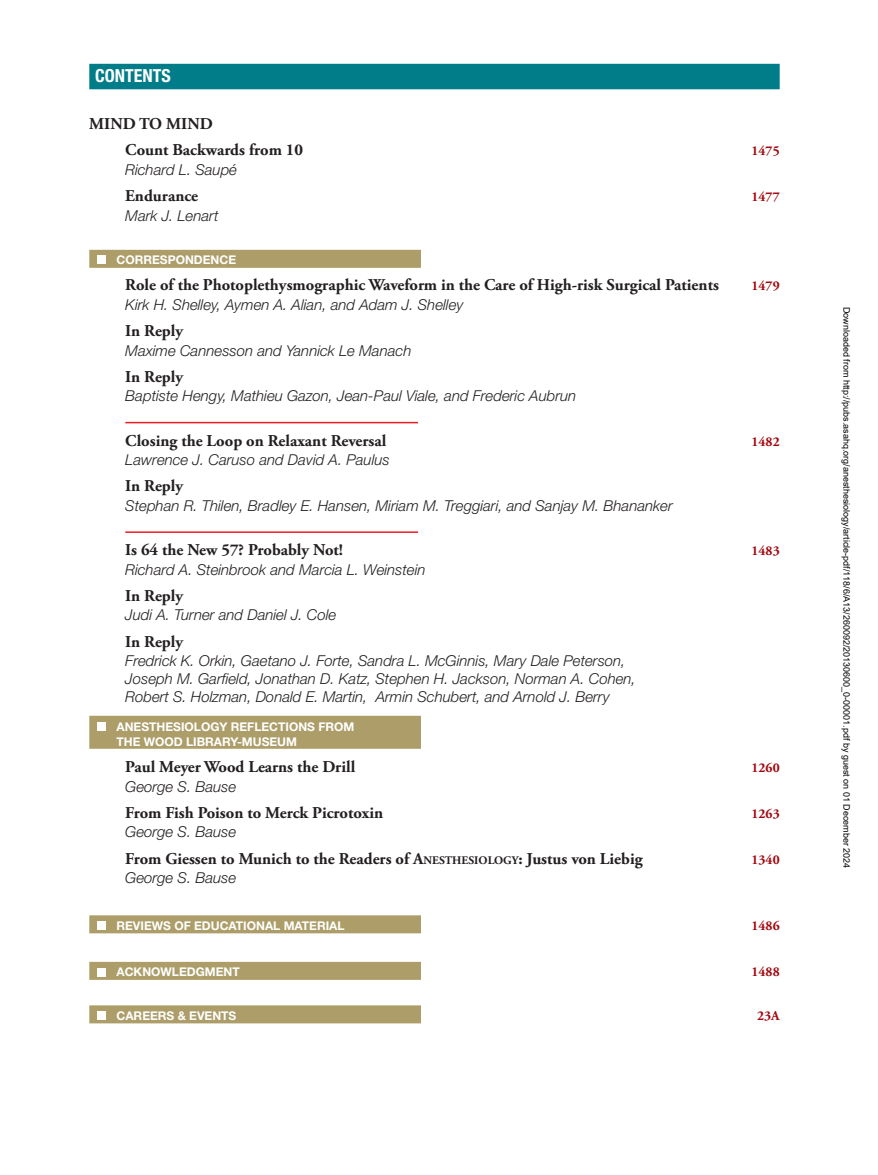
<style>
.page{position:relative;width:878px;height:1175px;background:#fff}
.page>*{position:absolute;margin:0;border:0;box-sizing:border-box;transform-origin:0 0}
.t1{font:700 condensed 18px "Helvetica Neue";color:#fff}
.t2{font:700 16.5px/26.2px "Adobe Garamond Pro";color:#231f20}
.t3{font:italic 300 15px/18px "Helvetica Neue";color:#231f20}
.t4{font:700 13.5px "Adobe Garamond Pro";color:#a1080f}
.t5{font:700 12px/15px "Helvetica Neue";color:#fff}
.t6{font:9px "Arial";color:#000}
.s1{font-size:11.55px}
</style>
<div class="page">
<div style="left:89px;top:64px;width:690px;height:25px;background:#007d88"></div>
<div style="left:89px;top:250px;width:332px;height:18px;background:#ac9d69"></div>
<hr style="left:125px;top:422px;width:293px;height:1px;background:#ee1d23">
<hr style="left:125px;top:531px;width:293px;height:2px;background:#ee1d23">
<div style="left:89px;top:715px;width:332px;height:33px;background:#ac9d69"></div>
<div style="left:89px;top:915px;width:332px;height:18px;background:#ac9d69"></div>
<div style="left:89px;top:961px;width:332px;height:18px;background:#ac9d69"></div>
<div style="left:89px;top:1005px;width:332px;height:18px;background:#ac9d69"></div>
<div style="left:98px;top:256px;width:8px;height:8px;background:#fff"></div>
<div style="left:98px;top:722px;width:8px;height:8px;background:#fff"></div>
<div style="left:98px;top:921px;width:8px;height:8px;background:#fff"></div>
<div style="left:98px;top:967px;width:8px;height:9px;background:#fff"></div>
<div style="left:98px;top:1011px;width:8px;height:8px;background:#fff"></div>
<p class="t1" style="left:95px;top:65px;width:77px">CONTENTS</p>
<p class="t2" style="left:125px;top:111px;width:179px;text-indent:-36px">MIND TO MIND<br>Count Backwards from 10</p>
<p class="t4" style="left:751px;top:143px;width:30px">1475</p>
<p class="t3" style="left:125px;top:160px;width:113px">Richard L. Saupé</p>
<p class="t2" style="left:125px;top:183px;width:74px">Endurance</p>
<p class="t4" style="left:751px;top:189px;width:30px">1477</p>
<p class="t3" style="left:125px;top:206px;width:95px">Mark J. Lenart</p>
<p class="t5" style="left:116px;top:252px;width:121px">CORRESPONDENCE</p>
<p class="t2" style="left:125px;top:272px;width:595px">Role of the Photoplethysmographic Waveform in the Care of High-risk Surgical Patients</p>
<p class="t4" style="left:751px;top:278px;width:30px">1479</p>
<p class="t3" style="left:125px;top:295px;width:339px">Kirk H. Shelley, Aymen A. Alian, and Adam J. Shelley</p>
<p class="t2" style="left:125px;top:318px;width:60px">In Reply</p>
<p class="t3" style="left:125px;top:341px;width:287px">Maxime Cannesson and Yannick Le Manach</p>
<p class="t2" style="left:125px;top:364px;width:60px">In Reply</p>
<p class="t3" style="left:125px;top:387px;width:452px">Baptiste Hengy, Mathieu Gazon, Jean-Paul Viale, and Frederic Aubrun</p>
<p class="t2" style="left:125px;top:427px;width:262px">Closing the Loop on Relaxant Reversal</p>
<p class="t4" style="left:751px;top:433px;width:30px">1482</p>
<p class="t3" style="left:125px;top:450px;width:266px">Lawrence J. Caruso and David A. Paulus</p>
<p class="t2" style="left:125px;top:473px;width:60px">In Reply</p>
<p class="t3" style="left:125px;top:496px;width:549px">Stephan R. Thilen, Bradley E. Hansen, Miriam M. Treggiari, and Sanjay M. Bhananker</p>
<p class="t2" style="left:125px;top:537px;width:219px">Is 64 the New 57? Probably Not!</p>
<p class="t4" style="left:751px;top:543px;width:30px">1483</p>
<p class="t3" style="left:125px;top:560px;width:302px">Richard A. Steinbrook and Marcia L. Weinstein</p>
<p class="t2" style="left:125px;top:583px;width:60px">In Reply</p>
<p class="t3" style="left:125px;top:606px;width:212px">Judi A. Turner and Daniel J. Cole</p>
<p class="t2" style="left:125px;top:628px;width:60px">In Reply</p>
<p class="t3" style="left:125px;top:651px;width:512px">Fredrick K. Orkin, Gaetano J. Forte, Sandra L. McGinnis, Mary Dale Peterson,<br>Joseph M. Garfield, Jonathan D. Katz, Stephen H. Jackson, Norman A. Cohen,<br>Robert S. Holzman, Donald E. Martin, Armin Schubert, and Arnold J. Berry</p>
<p class="t5" style="left:116px;top:718px;width:239px">ANESTHESIOLOGY REFLECTIONS FROM<br>THE WOOD LIBRARY-MUSEUM</p>
<p class="t2" style="left:125px;top:754px;width:231px">Paul Meyer Wood Learns the Drill</p>
<p class="t4" style="left:751px;top:760px;width:30px">1260</p>
<p class="t3" style="left:125px;top:777px;width:112px">George S. Bause</p>
<p class="t2" style="left:125px;top:799px;width:259px">From Fish Poison to Merck Picrotoxin</p>
<p class="t4" style="left:751px;top:805px;width:30px">1263</p>
<p class="t3" style="left:125px;top:822px;width:112px">George S. Bause</p>
<p class="t2" style="left:125px;top:845px;width:519px">From Giessen to Munich to the Readers of A<span class="s1">NESTHESIOLOGY</span>: Justus von Liebig</p>
<p class="t4" style="left:751px;top:851px;width:30px">1340</p>
<p class="t3" style="left:125px;top:868px;width:112px">George S. Bause</p>
<p class="t5" style="left:116px;top:917px;width:229px">REVIEWs OF EDUCATIONAL MATERIAL</p>
<p class="t4" style="left:751px;top:917px;width:30px">1486</p>
<p class="t5" style="left:116px;top:964px;width:125px">ACKNOWLEDGMENT</p>
<p class="t4" style="left:751px;top:964px;width:30px">1488</p>
<p class="t5" style="left:116px;top:1007px;width:121px">CAREERS &amp; EVENTS</p>
<p class="t4" style="left:757px;top:1007px;width:24px">23A</p>
<p class="t6" style="left:850px;top:306px;width:563px;rotate:90deg">Downloaded from http://pubs.asahq.org/anesthesiology/article-pdf/118/6/A13/260092/20130600_0-00001.pdf by guest on 01 December 2024</p>
</div>
